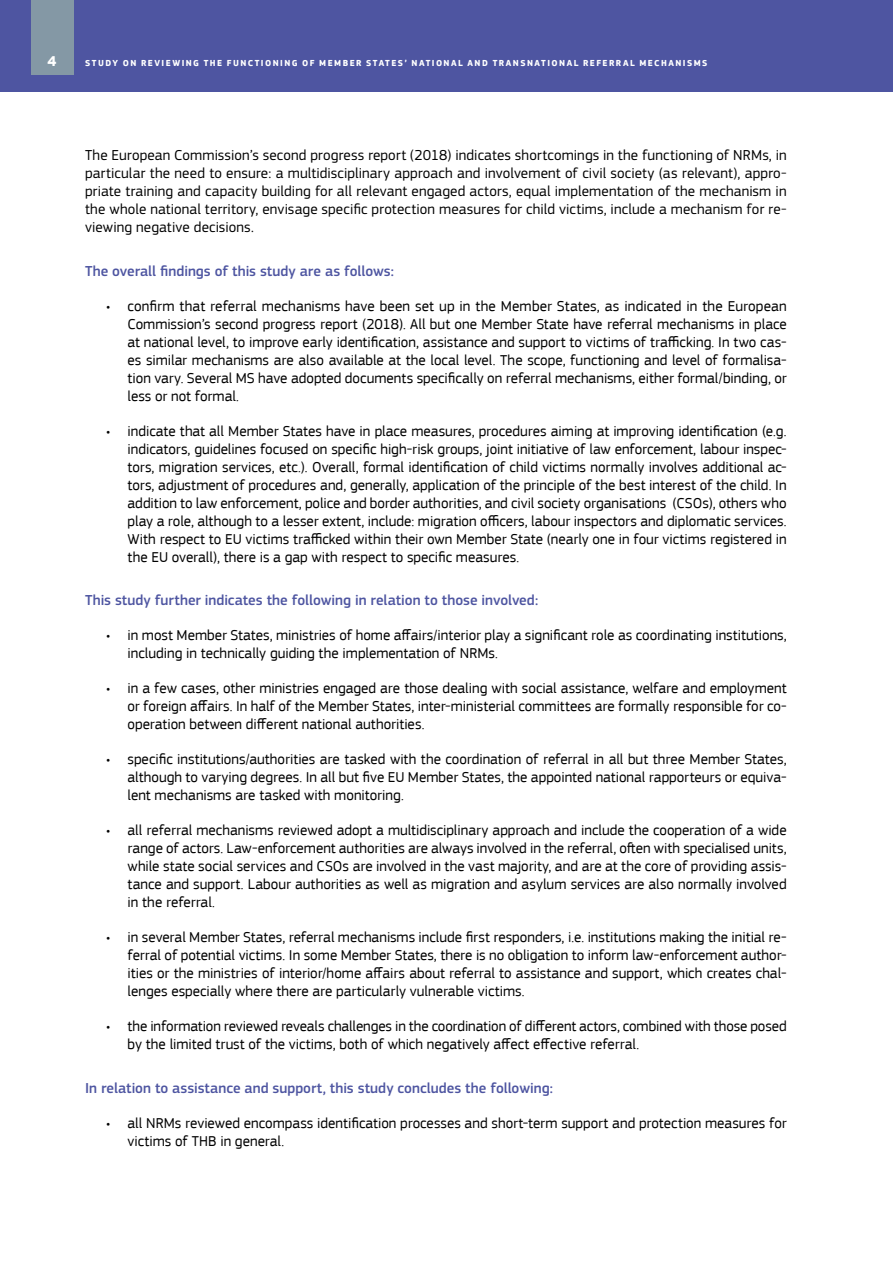
<style>
.page{position:relative;width:893px;height:1263px;background:#fff}
.page>*{position:absolute;margin:0;border:0;box-sizing:border-box;transform-origin:0 0}
.t1{font:15px/18px "EC Square Sans Pro";color:#000;text-align:justify}
.body_text{font:15px/18px "EC Square Sans Pro";letter-spacing:.01em;color:#000;text-align:justify}
.titles_1_1_1{font:500 15px "EC Square Sans Pro";color:#4e55a1}
.t2{font:700 15px "EC Square Sans Pro";color:#fff}
.t3{font:700 9px "EC Square Sans Pro";letter-spacing:.16em;color:#fff}
</style>
<div class="page">
<div style="left:0;top:0;width:893px;height:91px;background:#4e55a1"></div>
<div style="left:31px;top:0;width:42px;height:74px;background:#8498a5"></div>
<p class="t2" style="left:48px;top:52px;width:10px">4</p>
<p class="t3" style="left:85px;top:58px;width:624px">STUDY ON REVIEWING THE FUNCTIONING OF MEMBER STATES’ NATIONAL AND TRANSNATIONAL REFERRAL MECHANISMS</p>
<p class="body_text" style="left:85px;top:146px;width:703px">The European Commission’s second progress report (2018) indicates shortcomings in the functioning of NRMs, in particular the need to ensure: a multidisciplinary approach and involvement of civil society (as relevant), appro&shy;priate training and capacity building for all relevant engaged actors, equal implementation of the mechanism in the whole national territory, envisage specific protection measures for child victims, include a mechanism for re&shy;viewing negative decisions.</p>
<p class="titles_1_1_1" style="left:85px;top:262px;width:310px">The overall findings of this study are as follows:</p>
<p class="t1" style="left:128px;top:297px;width:661px;text-indent:-21px">• confirm that referral mechanisms have been set up in the Member States, as indicated in the European Commission’s second progress report (2018). All but one Member State have referral mechanisms in place at national level, to improve early identification, assistance and support to victims of trafficking. In two cas&shy;es similar mechanisms are also available at the local level. The scope, functioning and level of formalisa&shy;tion vary. Several MS have adopted documents specifically on referral mechanisms, either formal/binding, or less or not formal.</p>
<p class="t1" style="left:128px;top:422px;width:661px;text-indent:-21px">• indicate that all Member States have in place measures, procedures aiming at improving identification (e.g. indicators, guidelines focused on specific high-risk groups, joint initiative of law enforcement, labour inspec&shy;tors, migration services, etc.). Overall, formal identification of child victims normally involves additional ac&shy;tors, adjustment of procedures and, generally, application of the principle of the best interest of the child. In addition to law enforcement, police and border authorities, and civil society organisations (CSOs), others who play a role, although to a lesser extent, include: migration officers, labour inspectors and diplomatic services.<br>With respect to EU victims trafficked within their own Member State (nearly one in four victims registered in the EU overall), there is a gap with respect to specific measures.</p>
<p class="titles_1_1_1" style="left:85px;top:591px;width:455px">This study further indicates the following in relation to those involved:</p>
<p class="t1" style="left:128px;top:626px;width:661px;text-indent:-21px">• in most Member States, ministries of home affairs/interior play a significant role as coordinating institutions, including in technically guiding the implementation of NRMs.</p>
<p class="t1" style="left:128px;top:679px;width:661px;text-indent:-21px">• in a few cases, other ministries engaged are those dealing with social assistance, welfare and employment or foreign affairs. In half of the Member States, inter-ministerial committees are formally responsible for co&shy;operation between different national authorities.</p>
<p class="t1" style="left:128px;top:750px;width:661px;text-indent:-21px">• specific institutions/authorities are tasked with the coordination of referral in all but three Member States, although to varying degrees. In all but five EU Member States, the appointed national rapporteurs or equiva&shy;lent mechanisms are tasked with monitoring.</p>
<p class="t1" style="left:128px;top:821px;width:661px;text-indent:-21px">• all referral mechanisms reviewed adopt a multidisciplinary approach and include the cooperation of a wide range of actors. Law-enforcement authorities are always involved in the referral, often with specialised units, while state social services and CSOs are involved in the vast majority, and are at the core of providing assis&shy;tance and support. Labour authorities as well as migration and asylum services are also normally involved in the referral.</p>
<p class="t1" style="left:128px;top:928px;width:661px;text-indent:-21px">• in several Member States, referral mechanisms include first responders, i.e. institutions making the initial re&shy;ferral of potential victims. In some Member States, there is no obligation to inform law-enforcement author&shy;ities or the ministries of interior/home affairs about referral to assistance and support, which creates chal&shy;lenges especially where there are particularly vulnerable victims.</p>
<p class="t1" style="left:128px;top:1017px;width:661px;text-indent:-21px">• the information reviewed reveals challenges in the coordination of different actors, combined with those posed by the limited trust of the victims, both of which negatively affect effective referral.</p>
<p class="titles_1_1_1" style="left:85px;top:1079px;width:469px">In relation to assistance and support, this study concludes the following:</p>
<p class="t1" style="left:128px;top:1114px;width:661px;text-indent:-21px">• all NRMs reviewed encompass identification processes and short-term support and protection measures for victims of THB in general.</p>
</div>
